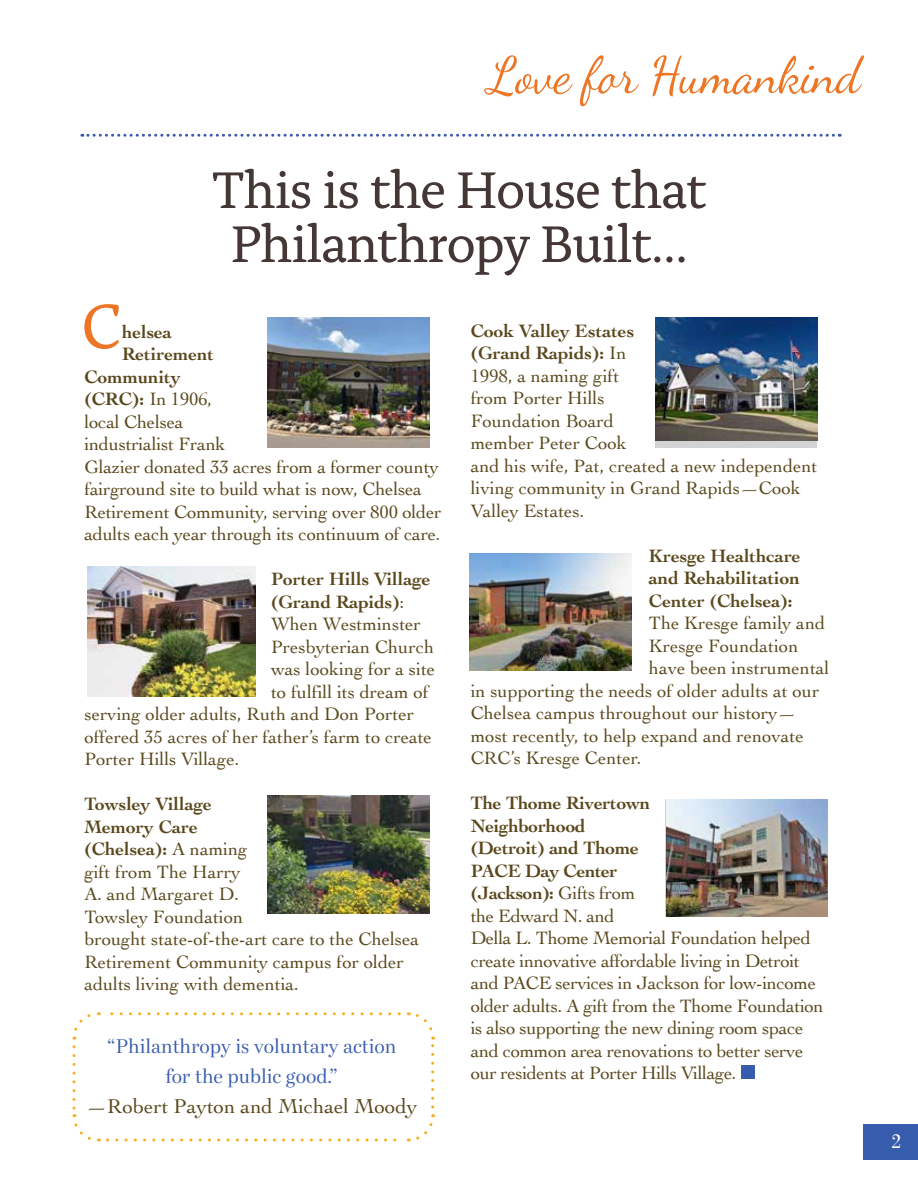
<style>
.page{position:relative;width:918px;height:1188px;background:#fff}
.page>*{position:absolute;margin:0;border:0;box-sizing:border-box;transform-origin:0 0}
.t1{font:66.15px "Alda OTCEV";color:#ec7625}
.t2{font:54px/54px "Alda OTCEV";letter-spacing:-.03em;color:#443736;text-align:center}
.t3{font:51px "Dancing Script";letter-spacing:-.01em;color:#ec7625}
.t4{font:21px "Cochin";color:#5a481c}
.t5{font:21px "Bodoni";color:#fff}
.t6{font:19.5px/30px "Bressay Display";color:#385cad;text-align:center}
.t7{font:18.75px/22.5px "Cochin";color:#5a481c}
.t8{font:18.75px/22.5px "Cochin";letter-spacing:-.02em;color:#5a481c}
.t9{font:700 18.75px/22.5px "Cochin";color:#5a481c;text-align:justify}
.s1{font-weight:700}
.s2{font-weight:400}
</style>
<div class="page">
<div style="left:741px;top:1065px;width:14px;height:14px;background:#385cad"></div>
<div style="left:863px;top:1124px;width:55px;height:36px;background:#385cad"></div>
<svg style="left:82px;top:134px;width:758px;height:3px"></svg>
<img style="left:268px;top:318px;width:162px;height:130px">
<img style="left:88px;top:566px;width:168px;height:130px">
<div style="left:655px;top:318px;width:162px;height:130px;background:#d1d3d4"></div>
<img style="left:655px;top:318px;width:162px;height:122px">
<img style="left:268px;top:795px;width:162px;height:118px">
<img style="left:469px;top:553px;width:162px;height:118px">
<img style="left:667px;top:800px;width:161px;height:117px">
<svg style="left:72px;top:1047px;width:27px;height:95px"></svg>
<svg style="left:107px;top:1114px;width:329px;height:28px"></svg>
<svg style="left:408px;top:1012px;width:27px;height:95px"></svg>
<svg style="left:72px;top:1012px;width:327px;height:28px"></svg>
<h3 class="t3" style="left:488px;top:45px;width:374px">Love for Humankind</h3>
<h2 class="t2" style="left:211px;top:159px;width:497px">This is the House that<br>Philanthropy Built…</h2>
<h1 class="t1" style="left:81px;top:277px;width:43px">C</h1>
<p class="t9" style="left:122px;top:320px;width:51px">helsea</p>
<p class="t9" style="left:122px;top:342px;width:94px">Retirement</p>
<p class="t9" style="left:84px;top:365px;width:98px">Community</p>
<p class="t7" style="left:84px;top:387px;width:129px"><span class="s1">(CRC):</span> In 1906,</p>
<p class="t7" style="left:84px;top:410px;width:101px">local Chelsea</p>
<p class="t7" style="left:84px;top:432px;width:143px">industrialist Frank</p>
<p class="t7" style="left:84px;top:455px;width:356px">Glazier donated 33 acres from a former county</p>
<p class="t7" style="left:84px;top:477px;width:339px">fairground site to build what is now, Chelsea</p>
<p class="t7" style="left:84px;top:500px;width:359px">Retirement Community, serving over 800 older</p>
<p class="t7" style="left:84px;top:522px;width:358px">adults each year through its continuum of care.</p>
<p class="t9" style="left:271px;top:567px;width:161px">Porter Hills Village</p>
<p class="t9" style="left:271px;top:590px;width:135px">(Grand Rapids)<span class="s2">:</span></p>
<p class="t7" style="left:271px;top:612px;width:151px">When Westminster</p>
<p class="t7" style="left:271px;top:635px;width:165px">Presbyterian Church</p>
<p class="t7" style="left:271px;top:657px;width:166px">was looking for a site</p>
<p class="t7" style="left:271px;top:680px;width:159px">to fulfill its dream of</p>
<p class="t7" style="left:84px;top:702px;width:331px">serving older adults, Ruth and Don Porter</p>
<p class="t7" style="left:84px;top:725px;width:349px">offered 35 acres of her father’s farm to create</p>
<p class="t7" style="left:84px;top:747px;width:157px">Porter Hills Village.</p>
<p class="t7" style="left:84px;top:792px;width:336px"><span class="s1">Towsley Village<br>Memory Care<br>(Chelsea):</span> A naming<br>gift from The Harry<br>A. and Margaret D.<br>Towsley Foundation<br>brought state-of-the-art care to the Chelsea<br>Retirement Community campus for older adults living with dementia.</p>
<p class="t6" style="left:107px;top:1031px;width:291px">“Philanthropy is voluntary action for the public good.”</p>
<p class="t4" style="left:86px;top:1092px;width:332px">—Robert Payton and Michael Moody</p>
<p class="t7" style="left:471px;top:319px;width:348px"><span class="s1">Cook Valley Estates<br>(Grand Rapids):</span> In<br>1998, a naming gift<br>from Porter Hills<br>Foundation Board<br>member Peter Cook<br>and his wife, Pat, created a new independent living community in Grand Rapids—Cook<br>Valley Estates.</p>
<p class="t9" style="left:649px;top:544px;width:153px">Kresge Healthcare and Rehabilitation Center (Chelsea):</p>
<p class="t7" style="left:649px;top:611px;width:178px">The Kresge family and</p>
<p class="t7" style="left:649px;top:634px;width:151px">Kresge Foundation</p>
<p class="t7" style="left:649px;top:656px;width:182px">have been instrumental</p>
<p class="t7" style="left:471px;top:679px;width:350px">in supporting the needs of older adults at our</p>
<p class="t7" style="left:471px;top:701px;width:327px">Chelsea campus throughout our history—</p>
<p class="t7" style="left:471px;top:724px;width:335px">most recently, to help expand and renovate</p>
<p class="t7" style="left:471px;top:746px;width:172px">CRC’s Kresge Center.</p>
<p class="t8" style="left:471px;top:791px;width:354px"><span class="s1">The Thome Rivertown<br>Neighborhood<br>(Detroit) and Thome<br>PACE Day Center<br>(Jackson):</span> Gifts from<br>the Edward N. and<br>Della L. Thome Memorial Foundation helped create innovative affordable living in Detroit and PACE services in Jackson for low-income older adults. A gift from the Thome Foundation is also supporting the new dining room space and common area renovations to better serve our residents at Porter Hills Village.</p>
<p class="t5" style="left:891px;top:1129px;width:12px">2</p>
</div>
